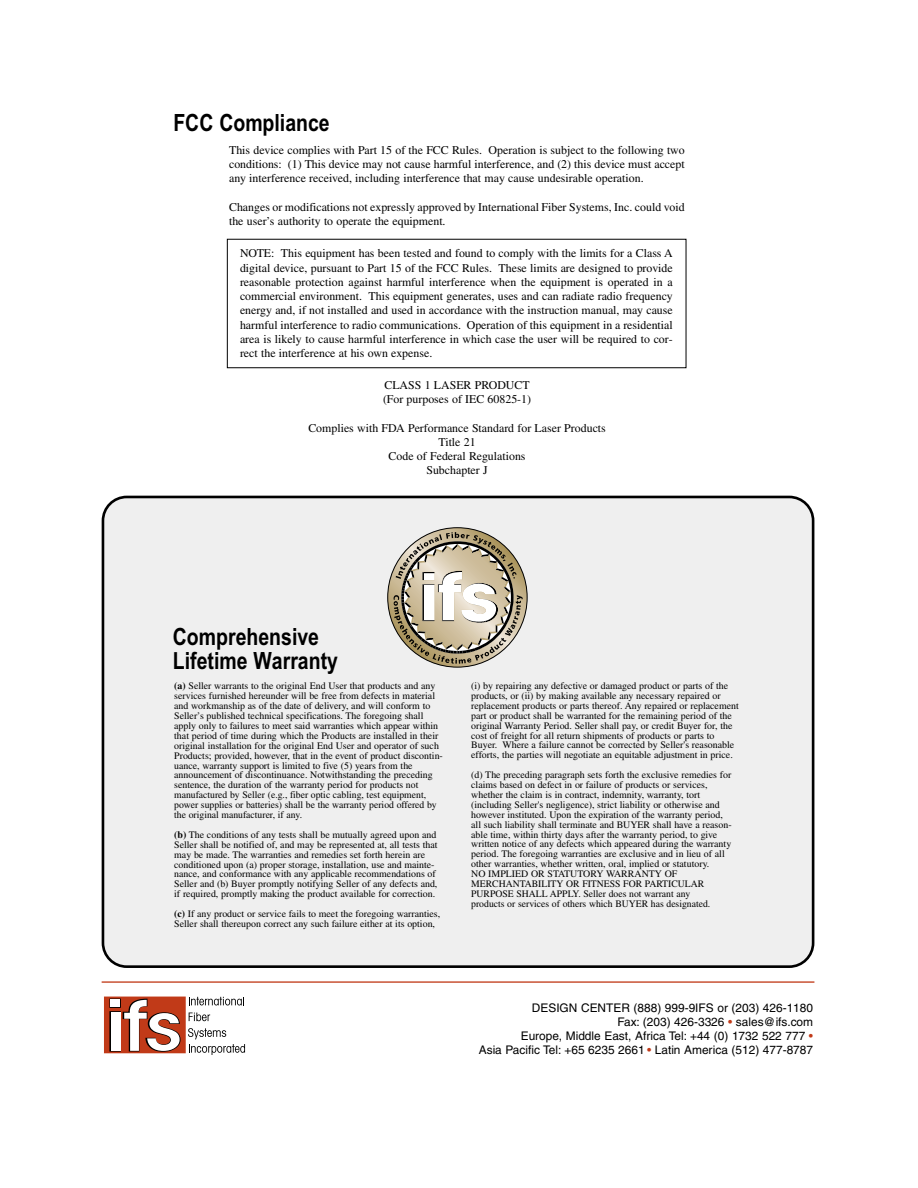
<style>
.page{position:relative;width:918px;height:1188px;background:#fff}
.page>*{position:absolute;margin:0;border:0;box-sizing:border-box;transform-origin:0 0}
.t1{font:700 23.7px/23.7px "Arial Narrow";color:#000}
.t2{font:11.85px/14.2px "Times";color:#000;text-align:justify}
.t3{font:11.85px/14.2px "Helvetica";color:#000;text-align:right}
.t4{font:9.9px/9.9px "Times";color:#000}
.s1{font-weight:700}
.s2{color:#c13a18}
</style>
<div class="page">
<div style="left:102px;top:496px;width:712px;height:472px;background:#efefef"></div>
<hr style="left:102px;top:981px;width:712px;height:2px;background:#c13a18">
<div style="left:104px;top:997px;width:82px;height:56px;background:#c13a18"></div>
<svg style="left:109px;top:999px;width:12px;height:9px"></svg>
<svg style="left:109px;top:1011px;width:12px;height:41px"></svg>
<div style="left:111px;top:999px;width:9px;height:8px;background:#fff"></div>
<div style="left:111px;top:1012px;width:9px;height:39px;background:#fff"></div>
<svg style="left:122px;top:998px;width:59px;height:54px"></svg>
<svg style="left:189px;top:997px;width:55px;height:8px"></svg>
<svg style="left:189px;top:1013px;width:21px;height:8px"></svg>
<svg style="left:188px;top:1028px;width:57px;height:27px"></svg>
<svg style="left:388px;top:528px;width:139px;height:139px"></svg>
<h1 class="t1" style="left:173px;top:113px;width:158px">FCC Compliance</h1>
<p class="t2" style="left:229px;top:144px;width:457px">This device complies with Part 15 of the FCC Rules. Operation is subject to the following two conditions: (1) This device may not cause harmful interference, and (2) this device must accept any interference received, including interference that may cause undesirable operation.</p>
<p class="t2" style="left:229px;top:201px;width:457px">Changes or modifications not expressly approved by International Fiber Systems, Inc. could void the user’s authority to operate the equipment.</p>
<p class="t2" style="left:240px;top:247px;width:434px">NOTE: This equipment has been tested and found to comply with the limits for a Class A digital device, pursuant to Part 15 of the FCC Rules. These limits are designed to provide reasonable protection against harmful interference when the equipment is operated in a commercial environment. This equipment generates, uses and can radiate radio frequency energy and, if not installed and used in accordance with the instruction manual, may cause harmful interference to radio communications. Operation of this equipment in a residential area is likely to cause harmful interference in which case the user will be required to cor&shy;rect the interference at his own expense.</p>
<p class="t2" style="left:383px;top:379px;width:150px">CLASS 1 LASER PRODUCT (For purposes of IEC 60825-1)</p>
<p class="t2" style="left:308px;top:422px;width:299px;text-align:center">Complies with FDA Performance Standard for Laser Products<br>Title 21<br>Code of Federal Regulations<br>Subchapter J</p>
<h1 class="t1" style="left:173px;top:628px;width:167px">Comprehensive<br>Lifetime Warranty</h1>
<p class="t4" style="left:174px;top:682px;width:270px"><span class="s1">(a)</span> Seller warrants to the original End User that products and any services furnished hereunder will be free from defects in material and workmanship as of the date of delivery, and will conform to Seller’s published technical specifications. The foregoing shall apply only to failures to meet said warranties which appear within that period of time during which the Products are installed in their original installation for the original End User and operator of such Products; provided, however, that in the event of product discontin&shy;uance, warranty support is limited to five (5) years from the announcement of discontinuance. Notwithstanding the preceding sentence, the duration of the warranty period for products not manufactured by Seller (e.g., fiber optic cabling, test equipment, power supplies or batteries) shall be the warranty period offered by the original manufacturer, if any.</p>
<p class="t4" style="left:174px;top:831px;width:265px"><span class="s1">(b)</span> The conditions of any tests shall be mutually agreed upon and Seller shall be notified of, and may be represented at, all tests that may be made. The warranties and remedies set forth herein are conditioned upon (a) proper storage, installation, use and mainte&shy;nance, and conformance with any applicable recommendations of Seller and (b) Buyer promptly notifying Seller of any defects and, if required, promptly making the product available for correction.</p>
<p class="t4" style="left:174px;top:910px;width:268px"><span class="s1">(c)</span> If any product or service fails to meet the foregoing warranties,<br>Seller shall thereupon correct any such failure either at its option,</p>
<p class="t4" style="left:471px;top:682px;width:269px">(i) by repairing any defective or damaged product or parts of the products, or (ii) by making available any necessary repaired or replacement products or parts thereof. Any repaired or replacement part or product shall be warranted for the remaining period of the original Warranty Period. Seller shall pay, or credit Buyer for, the cost of freight for all return shipments of products or parts to Buyer. Where a failure cannot be corrected by Seller's reasonable efforts, the parties will negotiate an equitable adjustment in price.</p>
<p class="t4" style="left:471px;top:771px;width:262px">(d) The preceding paragraph sets forth the exclusive remedies for claims based on defect in or failure of products or services, whether the claim is in contract, indemnity, warranty, tort (including Seller's negligence), strict liability or otherwise and however instituted. Upon the expiration of the warranty period, all such liability shall terminate and BUYER shall have a reason&shy;able time, within thirty days after the warranty period, to give written notice of any defects which appeared during the warranty period. The foregoing warranties are exclusive and in lieu of all other warranties, whether written, oral, implied or statutory.<br>NO IMPLIED OR STATUTORY WARRANTY OF MERCHANTABILITY OR FITNESS FOR PARTICULAR PURPOSE SHALL APPLY. Seller does not warrant any<br>products or services of others which BUYER has designated.</p>
<p class="t3" style="left:479px;top:1002px;width:336px">DESIGN CENTER (888) 999-9IFS or (203) 426-1180<br>Fax: (203) 426-3326 <span class="s2">•</span> sales@ifs.com<br>Europe, Middle East, Africa Tel: +44 (0) 1732 522 777 <span class="s2">•<br></span>Asia Pacific Tel: +65 6235 2661 <span class="s2">•</span> Latin America (512) 477-8787</p>
</div>
